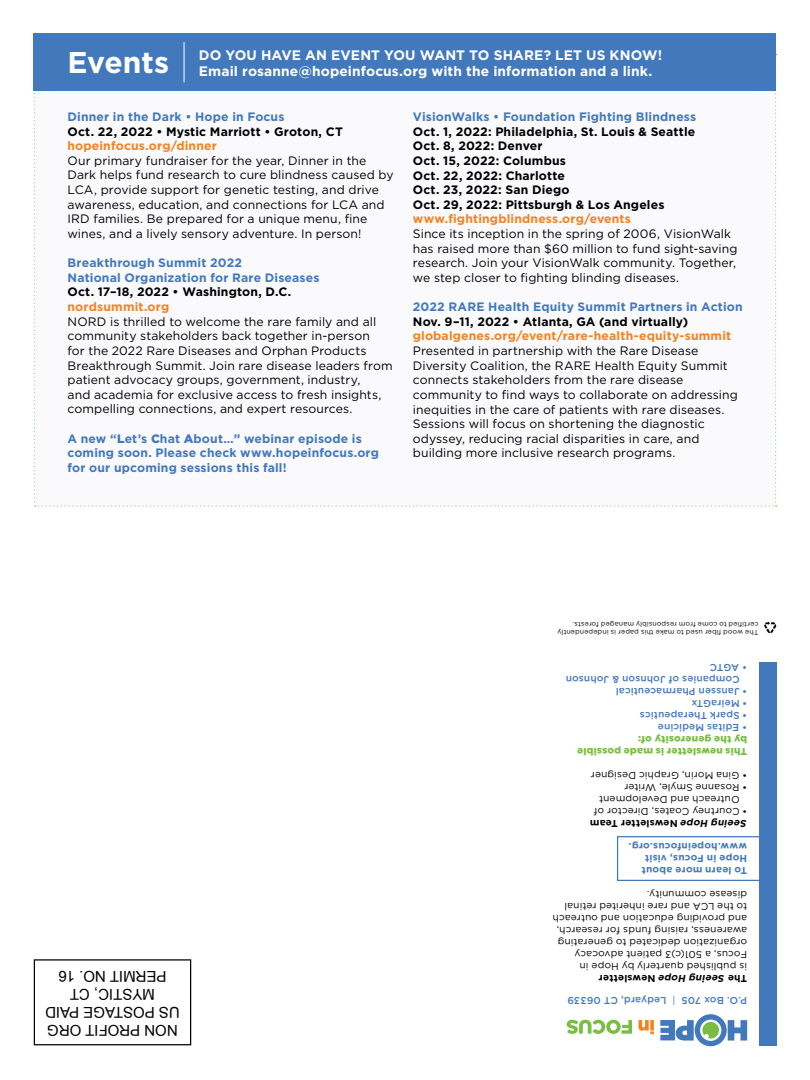
<style>
.page{position:relative;width:810px;height:1080px;background:#fff}
.page>*{position:absolute;margin:0;border:0;box-sizing:border-box;transform-origin:0 0}
.t1{font:15px/18px "Arial";color:#000;text-align:center}
.t2{font:700 13.75px/16.5px "Gotham";letter-spacing:.005em;color:#fff}
.t3{font:12.25px/14.6px "Gotham";letter-spacing:.005em;color:#000}
.t4{font:700 12.25px/14.6px "Gotham";letter-spacing:.01em;color:#4278bc}
.t5{font:700 12.25px/14.6px "Gotham";letter-spacing:.01em;color:#000}
.t6{font:700 12.25px "Gotham";letter-spacing:.015em;color:#f58220}
.t7{font:10px/12px "Gotham";letter-spacing:.015em;color:#000}
.t8{font:500 10px/12px "Gotham";letter-spacing:.02em;color:#4278bc}
.t9{font:700 10px/12px "Gotham";letter-spacing:.02em;color:#4278bc}
.t10{font:900 10px/12px "Gotham";letter-spacing:.02em;color:#78be43}
.t11{font:700 10px "Gotham";letter-spacing:.015em;color:#000}
.t12{font:10px "Gotham";color:#4278bc}
.t13{font:6.88px/8.2px "Gotham";letter-spacing:.03em;color:#000}
.s1{font-size:30px}
.s2{font-weight:900}
.s3{font-style:italic}
.s4{font-weight:700}
.s5{font-weight:700;font-style:italic}
</style>
<div class="page">
<div style="left:34px;top:43px;width:742px;height:464px;background:#fafafd"></div>
<div style="left:34px;top:34px;width:742px;height:57px;background:#4278bc"></div>
<hr style="left:184px;top:42px;width:1px;height:40px;background:#fff">
<svg style="left:660px;top:1014px;width:87px;height:32px"></svg>
<svg style="left:638px;top:1020px;width:16px;height:14px"></svg>
<svg style="left:567px;top:1020px;width:65px;height:14px"></svg>
<div style="left:759px;top:662px;width:17px;height:384px;background:#4278bc"></div>
<div style="left:617px;top:836px;width:151px;height:45px;border:1px solid #4278bc"></div>
<div style="left:34px;top:959px;width:157px;height:86px;border:1px solid #000"></div>
<svg style="left:764px;top:622px;width:12px;height:11px"></svg>
<p class="t2" style="left:199px;top:47px;width:465px;text-indent:-131px"><span class="s1">Events</span> DO YOU HAVE AN EVENT YOU WANT TO SHARE? LET US KNOW!<br>Email rosanne@hopeinfocus.org with the information and a link.</p>
<p class="t4" style="left:68px;top:109px;width:219px">Dinner in the Dark • Hope in Focus</p>
<p class="t5" style="left:68px;top:124px;width:277px">Oct. 22, 2022 • Mystic Marriott • Groton, CT</p>
<p class="t6" style="left:68px;top:138px;width:151px">hopeinfocus.org/dinner</p>
<p class="t3" style="left:68px;top:153px;width:328px">Our primary fundraiser for the year, Dinner in the Dark helps fund research to cure blindness caused by LCA, provide support for genetic testing, and drive awareness, education, and connections for LCA and IRD families. Be prepared for a unique menu, fine wines, and a lively sensory adventure. In person!</p>
<p class="t4" style="left:68px;top:256px;width:254px">Breakthrough Summit 2022<br>National Organization for Rare Diseases</p>
<p class="t5" style="left:68px;top:285px;width:225px">Oct. 17–18, 2022 • Washington, D.C.</p>
<p class="t6" style="left:68px;top:299px;width:103px">nordsummit.org</p>
<p class="t3" style="left:68px;top:314px;width:327px">NORD is thrilled to welcome the rare family and all community stakeholders back together in-person<br>for the 2022 Rare Diseases and Orphan Products Breakthrough Summit. Join rare disease leaders from patient advocacy groups, government, industry,<br>and academia for exclusive access to fresh insights, compelling connections, and expert resources.</p>
<p class="t4" style="left:68px;top:431px;width:313px">A new “<span class="s2">L</span>et’s <span class="s2">C</span>hat <span class="s2">A</span>bout…” webinar episode is coming soon. Please check www.hopeinfocus.org for our upcoming sessions this fall!</p>
<p class="t4" style="left:413px;top:109px;width:285px">VisionWalks • Foundation Fighting Blindness</p>
<p class="t5" style="left:413px;top:124px;width:284px">Oct. 1, 2022: Philadelphia, St. Louis &amp; Seattle<br>Oct. 8, 2022: Denver<br>Oct. 15, 2022: Columbus<br>Oct. 22, 2022: Charlotte<br>Oct. 23, 2022: San Diego<br>Oct. 29, 2022: Pittsburgh &amp; Los Angeles</p>
<p class="t6" style="left:413px;top:211px;width:220px">www.fightingblindness.org/events</p>
<p class="t3" style="left:413px;top:226px;width:326px">Since its inception in the spring of 2006, VisionWalk has raised more than $60 million to fund sight-saving research. Join your VisionWalk community. Together, we step closer to fighting blinding diseases.</p>
<p class="t4" style="left:413px;top:299px;width:331px">2022 RARE Health Equity Summit Partners in Action</p>
<p class="t5" style="left:413px;top:314px;width:277px">Nov. 9–11, 2022 • Atlanta, GA (and virtually)</p>
<p class="t6" style="left:413px;top:328px;width:320px">globalgenes.org/event/rare-health-equity-summit</p>
<p class="t3" style="left:413px;top:343px;width:327px">Presented in partnership with the Rare Disease Diversity Coalition, the RARE Health Equity Summit connects stakeholders from the rare disease community to find ways to collaborate on addressing inequities in the care of patients with rare diseases.<br>Sessions will focus on shortening the diagnostic odyssey, reducing racial disparities in care, and building more inclusive research programs.</p>
<p class="t1" style="left:180px;top:1039px;width:136px;rotate:-180deg">NON PROFIT ORG<br>US POSTAGE PAID<br>MYSTIC, CT<br>PERMIT NO. 16</p>
<p class="t13" style="left:758px;top:637px;width:202px;rotate:-180deg">The wood fiber used to make this paper is independently certified to come from responsibly managed forests.</p>
<p class="t8" style="left:747px;top:674px;width:39px;rotate:-180deg">• AGTC</p>
<p class="t8" style="left:740px;top:698px;width:175px;text-indent:-8px;rotate:-180deg">• Janssen Pharmaceutical<br>Companies of Johnson &amp; Johnson</p>
<p class="t8" style="left:747px;top:710px;width:57px;rotate:-180deg">• MeiraGTx</p>
<p class="t8" style="left:747px;top:722px;width:109px;rotate:-180deg">• Spark Therapeutics</p>
<p class="t8" style="left:747px;top:734px;width:91px;rotate:-180deg">• Editas Medicine</p>
<p class="t10" style="left:747px;top:758px;width:171px;rotate:-180deg">This newsletter is made possible by the generosity of:</p>
<p class="t7" style="left:747px;top:782px;width:158px;rotate:-180deg">• Gina Morin, Graphic Designer</p>
<p class="t7" style="left:747px;top:794px;width:124px;rotate:-180deg">• Rosanne Smyle, Writer</p>
<p class="t7" style="left:747px;top:818px;width:155px;text-align:center;rotate:-180deg">• Courtney Coates, Director of<br>Outreach and Development</p>
<p class="t11" style="left:747px;top:830px;width:159px;rotate:-180deg"><span class="s3">Seeing Hope</span>Newsletter Team</p>
<p class="t9" style="left:747px;top:877px;width:120px;rotate:-180deg">To learn more about<br>Hope in Focus, visit www.hopeinfocus.org.</p>
<p class="t7" style="left:747px;top:985px;width:196px;rotate:-180deg"><span class="s4">The</span> <span class="s5">Seeing Hope</span><span class="s4">Newsletter<br></span>is published quarterly by Hope in Focus, a 501(c)3 patient advocacy organization dedicated to generating awareness, raising funds for research, and providing education and outreach to the LCA and rare inherited retinal disease community.</p>
<p class="t8" style="left:667px;top:1007px;width:101px;rotate:-180deg">Ledyard, CT 06339</p>
<p class="t12" style="left:676px;top:1007px;width:5px;rotate:-180deg">|</p>
<p class="t8" style="left:747px;top:1007px;width:67px;rotate:-180deg">P.O. Box 705</p>
</div>
